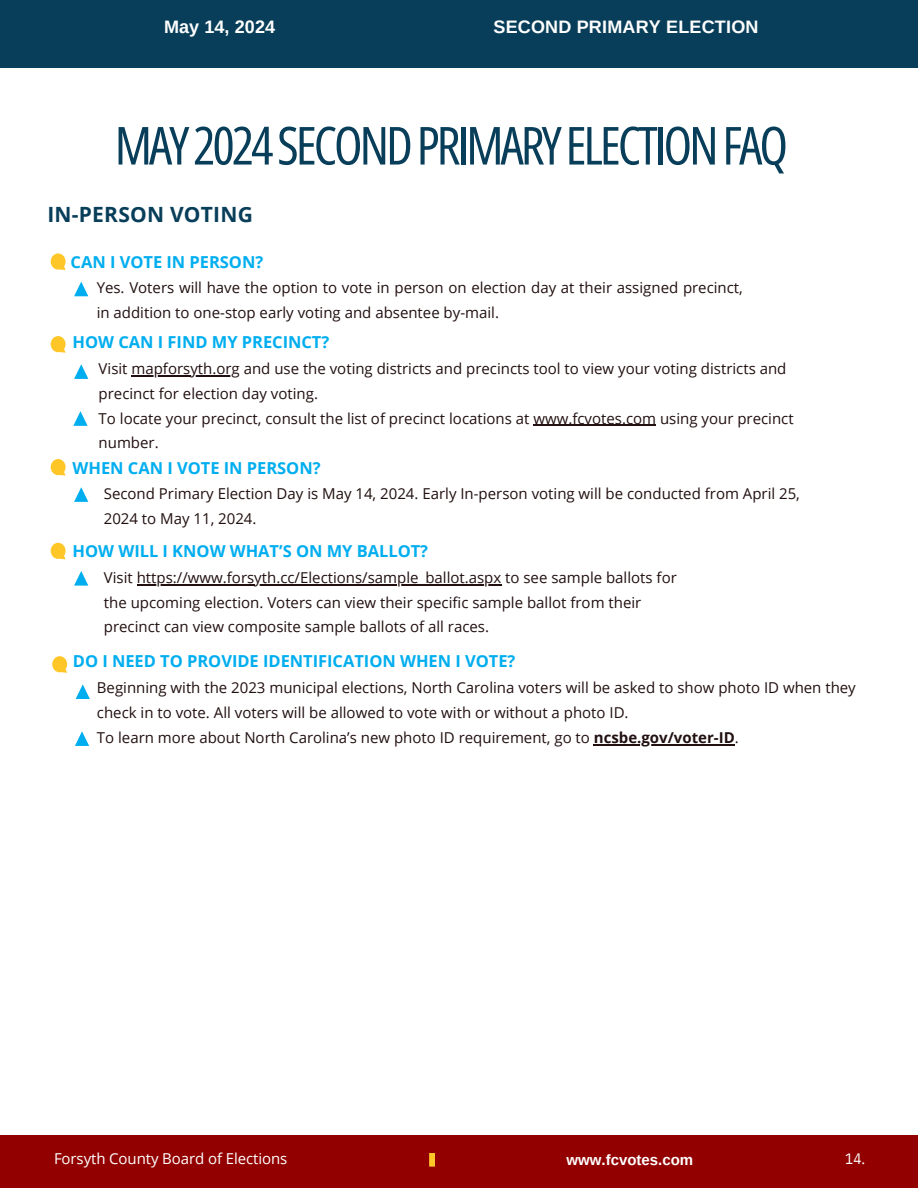
<style>
.page{position:relative;width:918px;height:1188px;background:#fff}
.page>*{position:absolute;margin:0;border:0;box-sizing:border-box;transform-origin:0 0}
.t1{font:52.5px "Open Sans Condensed";letter-spacing:-.055em;color:#083e59}
.t2{font:700 21px "Open Sans";letter-spacing:.01em;color:#083e59}
.t3{font:700 18px "Arimo";letter-spacing:.01em;color:#fff}
.t4{font:700 16.5px "Open Sans";color:#00aeef}
.t5{font:15px/24.8px "Open Sans";color:#221010}
.t6{font:15px "Open Sans";letter-spacing:-.005em;color:#fff}
.t7{font:700 15px "Arimo";color:#fff}
.t8{font:15px "IBM Plex Sans Cond";color:#fff}
.s1{font-weight:700}
</style>
<div class="page">
<div style="left:0;top:0;width:918px;height:68px;background:#083e59"></div>
<div style="left:0;top:1135px;width:918px;height:53px;background:#920000"></div>
<svg style="left:429px;top:1153px;width:6px;height:14px"></svg>
<hr style="left:137px;top:584px;width:364px;height:1px;background:#221010">
<hr style="left:131px;top:375px;width:109px;height:1px;background:#221010">
<hr style="left:533px;top:425px;width:123px;height:1px;background:#221010">
<hr style="left:594px;top:744px;width:141px;height:1px;background:#221010">
<svg style="left:51px;top:253px;width:15px;height:17px"></svg>
<svg style="left:74px;top:282px;width:14px;height:14px"></svg>
<svg style="left:73px;top:411px;width:15px;height:15px"></svg>
<svg style="left:51px;top:336px;width:15px;height:16px"></svg>
<svg style="left:74px;top:364px;width:14px;height:15px"></svg>
<svg style="left:75px;top:731px;width:14px;height:15px"></svg>
<svg style="left:52px;top:656px;width:15px;height:16px"></svg>
<svg style="left:76px;top:684px;width:14px;height:15px"></svg>
<svg style="left:51px;top:459px;width:15px;height:16px"></svg>
<svg style="left:74px;top:487px;width:14px;height:15px"></svg>
<svg style="left:51px;top:543px;width:15px;height:16px"></svg>
<svg style="left:74px;top:571px;width:14px;height:15px"></svg>
<h1 class="t3" style="left:164px;top:17px;width:113px">May 14, 2024</h1>
<h2 class="t3" style="left:494px;top:17px;width:266px">SECOND PRIMARY ELECTION</h2>
<h3 class="t3" style="left:485px;top:19px;width:201px">MUNICIPAL ELECTION</h3>
<h3 class="t1" style="left:115px;top:108px;width:675px">MAY2024SECONDPRIMARYELECTIONFAQ</h3>
<p class="t2" style="left:47px;top:200px;width:207px">IN-PERSON VOTING</p>
<p class="t4" style="left:71px;top:250px;width:194px">CAN I VOTE IN PERSON?</p>
<p class="t5" style="left:97px;top:275px;width:648px">Yes. Voters will have the option to vote in person on election day at their assigned precinct, in addition to one-stop early voting and absentee by-mail.</p>
<p class="t4" style="left:73px;top:331px;width:258px">HOW CAN I FIND MY PRECINCT?</p>
<h3 class="t5" style="left:99px;top:356px;width:689px">Visit mapforsyth.org and use the voting districts and precincts tool to view your voting districts and</h3>
<p class="t5" style="left:99px;top:381px;width:697px">precinct for election day voting.<br>To locate your precinct, consult the list of precinct locations at www.fcvotes.com using your precinct</p>
<h3 class="t5" style="left:99px;top:430px;width:62px">number.</h3>
<p class="t4" style="left:73px;top:456px;width:249px">WHEN CAN I VOTE IN PERSON?</p>
<p class="t5" style="left:104px;top:481px;width:698px">Second Primary Election Day is May 14, 2024. Early In-person voting will be conducted from April 25,<br>2024 to May 11, 2024.</p>
<p class="t4" style="left:73px;top:539px;width:357px">HOW WILL I KNOW WHAT’S ON MY BALLOT?</p>
<h3 class="t5" style="left:104px;top:565px;width:574px">Visit https://www.forsyth.cc/Elections/sample_ballot.aspx to see sample ballots for</h3>
<p class="t5" style="left:104px;top:589px;width:539px">the upcoming election. Voters can view their specific sample ballot from their precinct can view composite sample ballots of all races.</p>
<h5 class="t4" style="left:73px;top:650px;width:444px">DO I NEED TO PROVIDE IDENTIFICATION WHEN I VOTE?</h5>
<p class="t5" style="left:97px;top:675px;width:760px">Beginning with the 2023 municipal elections, North Carolina voters will be asked to show photo ID when they check in to vote. All voters will be allowed to vote with or without a photo ID.</p>
<h3 class="t5" style="left:97px;top:725px;width:643px">To learn more about North Carolina’s new photo ID requirement, go to <span class="s1">ncsbe.gov/voter-ID</span>.</h3>
<p class="t6" style="left:54px;top:1148px;width:235px">Forsyth County Board of Elections</p>
<h4 class="t7" style="left:567px;top:1152px;width:128px">www.fcvotes.com</h4>
<h3 class="t8" style="left:845px;top:1149px;width:21px">14.</h3>
</div>
